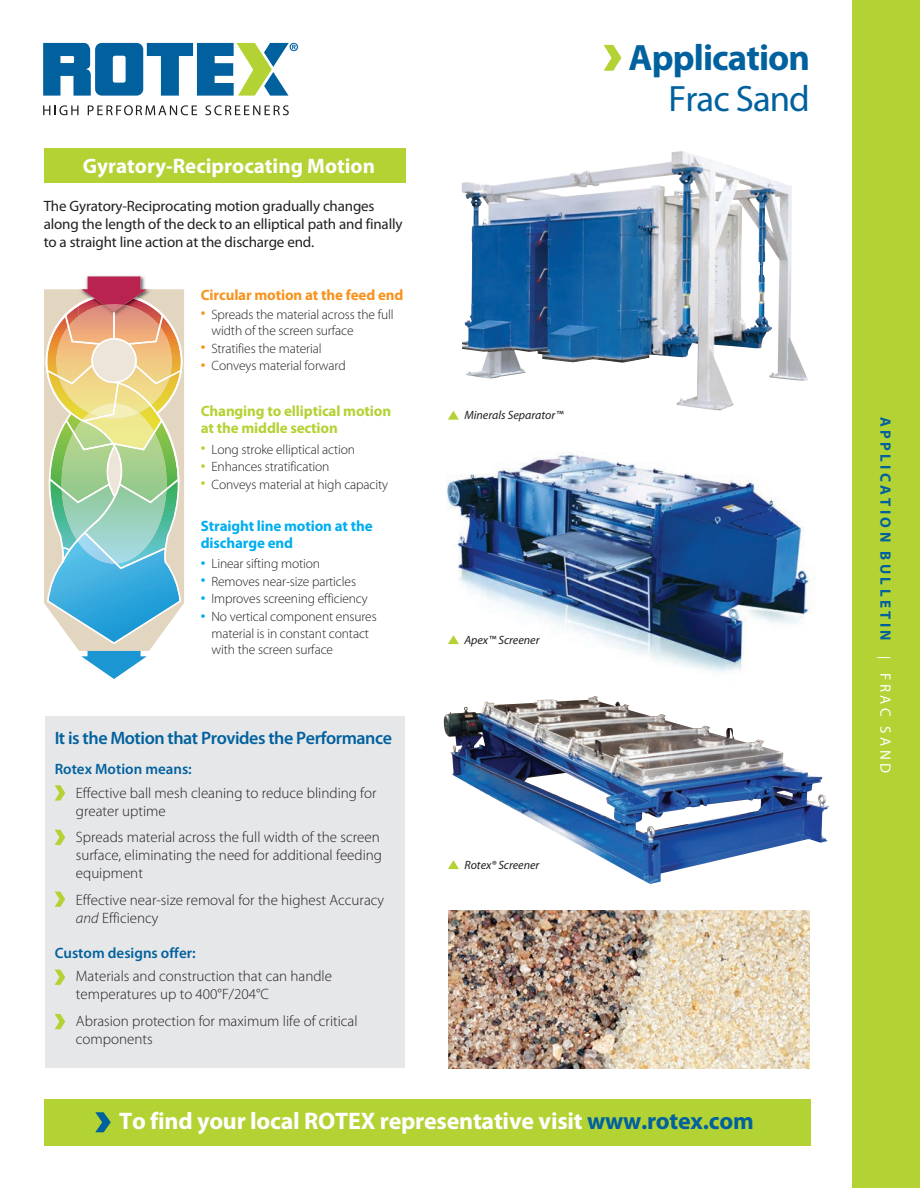
<style>
.page{position:relative;width:920px;height:1188px;background:#fff}
.page>*{position:absolute;margin:0;border:0;box-sizing:border-box;transform-origin:0 0}
.t1{font:700 36.75px "Myriad Pro";letter-spacing:-.025em;color:#01619e}
.t2{font:36.75px "Myriad Pro";letter-spacing:-.025em;color:#01619e}
.t3{font:700 24px "Myriad Pro";letter-spacing:-.01em;color:#fff}
.t4{font:700 21px "Myriad Pro";color:#fff}
.t5{font:600 18px "Myriad Pro";letter-spacing:-.025em;color:#01619e}
.t6{font:300 15px/18px "Myriad Pro";color:#231f20}
.t7{font:15px/18px "Myriad Pro";letter-spacing:-.01em;color:#231f20}
.t8{font:700 15px/17.5px "Myriad Pro";letter-spacing:-.01em;color:#b3d234}
.t9{font:600 15px "Myriad Pro";color:#01619e}
.t10{font:700 15px/16.5px "Myriad Pro";letter-spacing:-.01em;color:#00aeef}
.t11{font:700 15px "Myriad Pro";letter-spacing:.225em;color:#01619e}
.t12{font:700 15px "Myriad Pro";letter-spacing:-.01em;color:#f7931d}
.t13{font:300 13.5px/16.5px "Myriad Pro";letter-spacing:-.01em;color:#231f20}
.t14{font:italic 12px "Myriad Pro";color:#231f20}
.s1{font-weight:600;font-size:15px;color:#f7931d}
.s2{font-weight:600;font-size:15px;color:#b3d234}
.s3{font-weight:600;font-size:15px;color:#00aeef}
.s4{font-style:italic}
.s5{color:#01619e}
.s6{font-weight:400;font-size:13.5px;color:#fff}
.s7{font-weight:400;color:#fff}
</style>
<div class="page">
<div style="left:852px;top:0;width:67px;height:1187px;background:#b3d234"></div>
<svg style="left:43px;top:43px;width:255px;height:53px"></svg>
<svg style="left:43px;top:105px;width:35px;height:10px"></svg>
<svg style="left:88px;top:105px;width:109px;height:10px"></svg>
<svg style="left:205px;top:105px;width:84px;height:10px"></svg>
<svg style="left:603px;top:45px;width:18px;height:26px"></svg>
<div style="left:44px;top:1098px;width:766px;height:47px;background:#b3d234"></div>
<svg style="left:95px;top:1112px;width:16px;height:20px"></svg>
<svg style="left:44px;top:289px;width:140px;height:317px"></svg>
<svg style="left:46px;top:276px;width:136px;height:403px"></svg>
<div style="left:44px;top:148px;width:361px;height:34px;background:#b3d234"></div>
<div style="left:45px;top:716px;width:359px;height:351px;background:#e6e7e9"></div>
<svg style="left:55px;top:785px;width:10px;height:15px"></svg>
<svg style="left:55px;top:829px;width:10px;height:15px"></svg>
<svg style="left:55px;top:891px;width:10px;height:15px"></svg>
<svg style="left:55px;top:969px;width:10px;height:15px"></svg>
<svg style="left:55px;top:1014px;width:10px;height:15px"></svg>
<img style="left:448px;top:910px;width:361px;height:157px">
<img style="left:446px;top:410px;width:364px;height:262px">
<svg style="left:447px;top:635px;width:12px;height:9px"></svg>
<img style="left:461px;top:151px;width:346px;height:259px">
<svg style="left:447px;top:410px;width:12px;height:9px"></svg>
<img style="left:443px;top:696px;width:386px;height:187px">
<svg style="left:447px;top:860px;width:12px;height:8px"></svg>
<h3 class="t4" style="left:83px;top:152px;width:293px">Gyratory-Reciprocating Motion</h3>
<p class="t7" style="left:44px;top:197px;width:360px">The Gyratory-Reciprocating motion gradually changes along the length of the deck to an elliptical path and finally to a straight line action at the discharge end.</p>
<p class="t12" style="left:201px;top:285px;width:204px">Circular motion at the feed end</p>
<p class="t13" style="left:211px;top:306px;width:184px;text-indent:-11px"><span class="s1">•</span> Spreads the material across the full width of the screen surface</p>
<p class="t13" style="left:201px;top:340px;width:122px"><span class="s1">•</span> Stratifies the material</p>
<p class="t13" style="left:201px;top:357px;width:146px"><span class="s1">•</span> Conveys material forward</p>
<p class="t8" style="left:201px;top:401px;width:192px">Changing to elliptical motion at the middle section</p>
<p class="t13" style="left:201px;top:441px;width:156px"><span class="s2">•</span> Long stroke elliptical action</p>
<p class="t13" style="left:201px;top:458px;width:130px"><span class="s2">•</span> Enhances stratification</p>
<p class="t13" style="left:201px;top:476px;width:189px"><span class="s2">•</span> Conveys material at high capacity</p>
<p class="t10" style="left:201px;top:517px;width:173px">Straight line motion at the discharge end</p>
<p class="t13" style="left:201px;top:555px;width:121px"><span class="s3">•</span> Linear sifting motion</p>
<p class="t13" style="left:201px;top:573px;width:157px"><span class="s3">•</span> Removes near-size particles</p>
<p class="t13" style="left:201px;top:590px;width:168px"><span class="s3">•</span> Improves screening efficiency</p>
<p class="t13" style="left:211px;top:608px;width:167px;text-indent:-11px"><span class="s3">•</span> No vertical component ensures material is in constant contact with the screen surface</p>
<p class="t5" style="left:55px;top:726px;width:339px">It is the Motion that Provides the Performance</p>
<p class="t9" style="left:55px;top:759px;width:139px">Rotex Motion means:</p>
<p class="t6" style="left:76px;top:783px;width:302px">Effective ball mesh cleaning to reduce blinding for greater uptime</p>
<p class="t6" style="left:76px;top:828px;width:307px">Spreads material across the full width of the screen surface, eliminating the need for additional feeding equipment</p>
<p class="t6" style="left:76px;top:890px;width:309px">Effective near-size removal for the highest Accuracy <span class="s4">and</span> Efficiency</p>
<p class="t9" style="left:55px;top:943px;width:142px">Custom designs offer:</p>
<p class="t6" style="left:76px;top:966px;width:257px">Materials and construction that can handle temperatures up to 400°F/204°C</p>
<p class="t6" style="left:76px;top:1011px;width:283px">Abrasion protection for maximum life of critical components</p>
<p class="t14" style="left:464px;top:408px;width:100px">Minerals Separator™</p>
<p class="t14" style="left:464px;top:632px;width:77px">Apex™ Screener</p>
<p class="t14" style="left:464px;top:857px;width:76px">Rotex® Screener</p>
<h1 class="t1" style="left:628px;top:34px;width:183px">Application</h1>
<h1 class="t2" style="left:668px;top:76px;width:143px">Frac Sand</h1>
<h2 class="t3" style="left:119px;top:1105px;width:636px">To find your local ROTEX representative visit <span class="s5">www.rotex.com</span></h2>
<p class="t11" style="left:895px;top:416px;width:358px;rotate:90deg">APPLICATION BULLETIN <span class="s6">|</span> <span class="s7">FRAC SAND</span></p>
</div>
